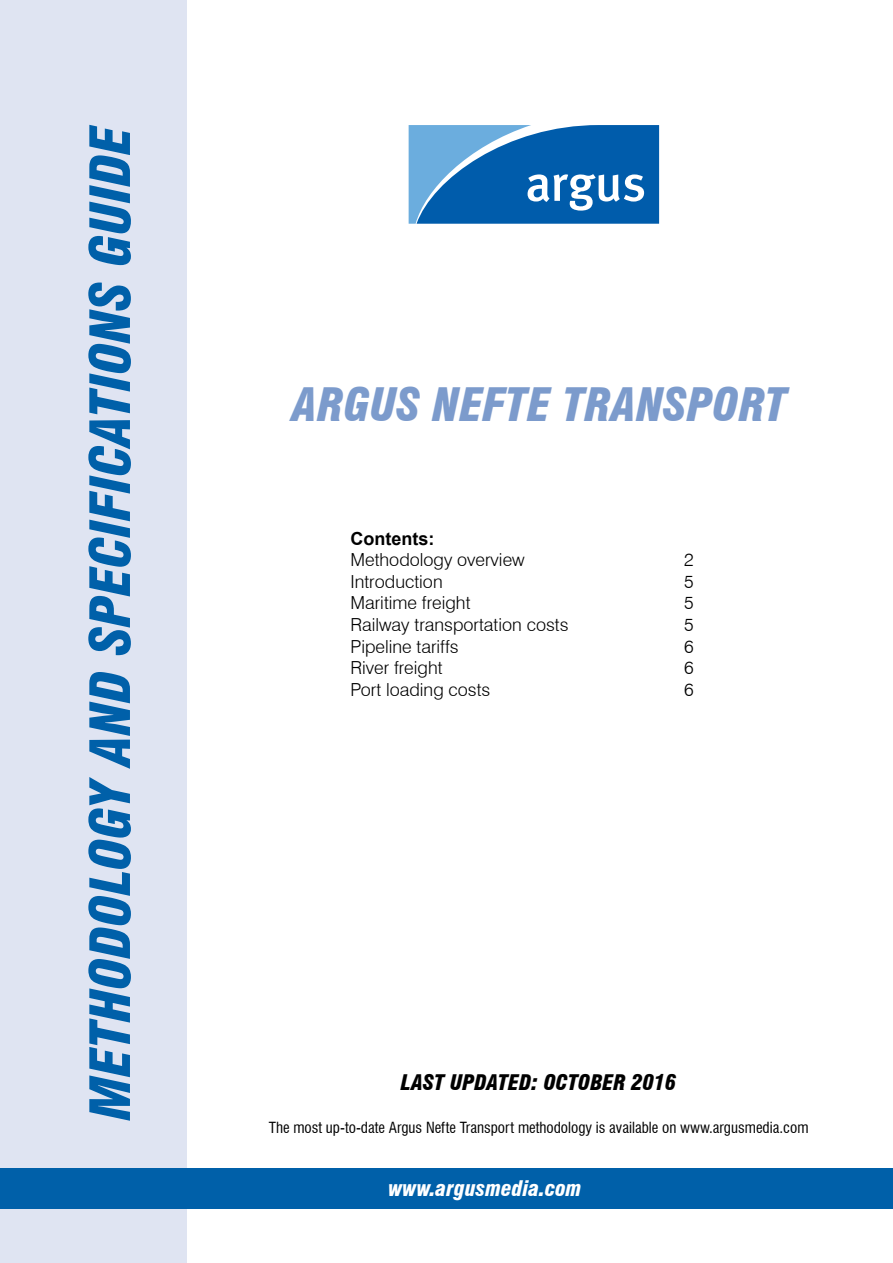
<style>
.page{position:relative;width:893px;height:1263px;background:#fff}
.page>*{position:absolute;margin:0;border:0;box-sizing:border-box;transform-origin:0 0}
.t1{font:italic 900 condensed 54px "Swiss 721 BT";color:#0060a9}
.t2{font:italic 900 condensed 45px "Swiss 721 BT";color:#7c9bcc}
.t3{font:italic 900 condensed 21px "Swiss 721 BT";color:#000}
.t4{font:italic 900 condensed 21px "Swiss 721 BT";color:#fff}
.t5{font:300 18px "Swiss 721 BT";color:#000}
.t6{font:700 18px "Arial";color:#000}
.t7{font:condensed 15px "Swiss 721 BT";color:#000}
</style>
<div class="page">
<div style="left:0;top:0;width:186px;height:1263px;background:#dfe4f2"></div>
<div style="left:0;top:1168px;width:893px;height:41px;background:#0060a9"></div>
<svg style="left:409px;top:125px;width:250px;height:99px"></svg>
<h1 class="t1" style="left:78px;top:1120px;width:997px;rotate:-90deg">METHODOLOGY AND SPECIFICATIONS GUIDE</h1>
<h2 class="t2" style="left:292px;top:378px;width:496px">ARGUS NEFTE TRANSPORT</h2>
<p class="t6" style="left:350px;top:526px;width:85px">Contents:</p>
<p class="t5" style="left:350px;top:549px;width:176px">Methodology overview</p>
<p class="t5" style="left:684px;top:549px;width:11px">2</p>
<p class="t5" style="left:350px;top:570px;width:94px">Introduction</p>
<p class="t5" style="left:684px;top:570px;width:11px">5</p>
<p class="t5" style="left:350px;top:592px;width:122px">Maritime freight</p>
<p class="t5" style="left:684px;top:592px;width:11px">5</p>
<p class="t5" style="left:350px;top:614px;width:220px">Railway transportation costs</p>
<p class="t5" style="left:684px;top:614px;width:11px">5</p>
<p class="t5" style="left:350px;top:635px;width:110px">Pipeline tariffs</p>
<p class="t5" style="left:684px;top:635px;width:11px">6</p>
<p class="t5" style="left:350px;top:657px;width:94px">River freight</p>
<p class="t5" style="left:684px;top:657px;width:11px">6</p>
<p class="t5" style="left:350px;top:678px;width:141px">Port loading costs</p>
<p class="t5" style="left:684px;top:678px;width:11px">6</p>
<p class="t3" style="left:401px;top:1070px;width:277px">LAST UPDATED: OCTOBER 2016</p>
<p class="t7" style="left:269px;top:1119px;width:541px">The most up-to-date Argus Nefte Transport methodology is available on www.argusmedia.com</p>
<p class="t4" style="left:388px;top:1176px;width:195px">WWW.ARGUSMEDIA.COM</p>
</div>
